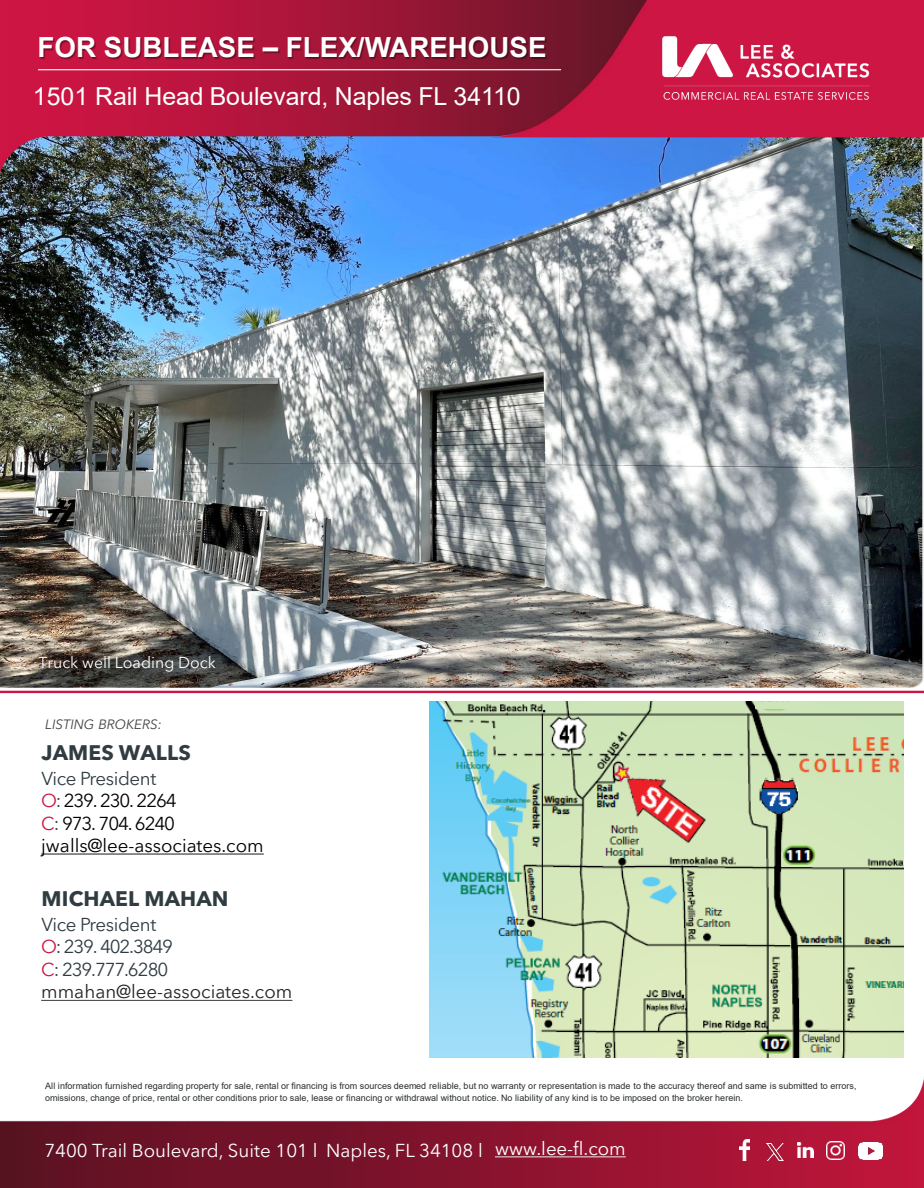
<style>
.page{position:relative;width:924px;height:1188px;background:#fff}
.page>*{position:absolute;margin:0;border:0;box-sizing:border-box;transform-origin:0 0}
.t1{font:700 27.75px "Arial";color:#fff}
.t2{font:24.9px "Arial";color:#fff}
.t3{font:700 21px "Avenir Next LT Pro";letter-spacing:.005em;color:#303c42}
.t4{font:18.75px "Avenir Next LT Pro";color:#fff}
.t5{font:18.75px "Avenir Next LT Pro";letter-spacing:-.06em;color:#000}
.t6{font:18.75px "Avenir Next LT Pro";letter-spacing:-.06em;color:#303c42}
.t7{font:18.75px "Avenir Next LT Pro";letter-spacing:-.04em;color:#303c42}
.t8{font:18.75px "Avenir Next LT Pro";letter-spacing:-.005em;color:#000}
.t9{font:18.75px "Avenir Next LT Pro";color:#262626}
.t10{font:15.9px "Avenir Next LT Pro";color:#fff}
.t11{font:italic 13.5px "Avenir Next LT Pro";color:#404040}
.t12{font:9px/12.5px "Arial";letter-spacing:.005em;color:#2a2d2e}
.s1{color:#cd1442}
.s2{color:#303c42}
</style>
<div class="page">
<img style="left:430px;top:702px;width:473px;height:335px">
<img style="left:0;top:180px;width:923px;height:508px">
<img style="left:0;top:1037px;width:923px;height:151px">
<img style="left:0;top:0;width:923px;height:180px">
<img style="left:652px;top:26px;width:227px;height:83px">
<svg style="left:495px;top:1156px;width:130px;height:1px"></svg>
<svg style="left:41px;top:854px;width:223px;height:1px"></svg>
<svg style="left:0;top:690px;width:923px;height:4px"></svg>
<div style="left:755px;top:701px;width:37px;height:8px;background:#cde5b8"></div>
<img style="left:20px;top:21px;width:225px;height:63px">
<img style="left:245px;top:21px;width:16px;height:63px">
<img style="left:261px;top:21px;width:7px;height:63px">
<img style="left:268px;top:21px;width:306px;height:63px">
<img style="left:739px;top:1140px;width:10px;height:21px">
<img style="left:797px;top:1143px;width:16px;height:14px">
<img style="left:826px;top:1141px;width:18px;height:18px">
<img style="left:858px;top:1143px;width:24px;height:16px">
<img style="left:766px;top:1144px;width:17px;height:17px">
<svg style="left:41px;top:1000px;width:251px;height:1px"></svg>
<p class="t1" style="left:38px;top:28px;width:510px">FOR SUBLEASE – FLEX/WAREHOUSE</p>
<p class="t2" style="left:33px;top:79px;width:489px">1501 Rail Head Boulevard, Naples FL 34110</p>
<p class="t10" style="left:38px;top:653px;width:179px">Truck well Loading Dock</p>
<p class="t11" style="left:45px;top:717px;width:118px">LISTING BROKERS:</p>
<p class="t3" style="left:42px;top:740px;width:151px">JAMES WALLS</p>
<p class="t7" style="left:42px;top:767px;width:116px">Vice President</p>
<p class="t5" style="left:41px;top:789px;width:137px"><span class="s1">O</span><span class="s2">:</span> 239. 230. 2264</p>
<p class="t5" style="left:41px;top:812px;width:135px"><span class="s1">C</span><span class="s2">:</span> 973. 704. 6240</p>
<p class="t8" style="left:41px;top:834px;width:224px">jwalls@lee-associates.com</p>
<p class="t3" style="left:42px;top:886px;width:188px">MICHAEL MAHAN</p>
<p class="t7" style="left:42px;top:913px;width:116px">Vice President</p>
<p class="t6" style="left:41px;top:936px;width:133px"><span class="s1">O</span>: 239. 402.3849</p>
<p class="t6" style="left:41px;top:958px;width:129px"><span class="s1">C</span>: 239.777.6280</p>
<p class="t9" style="left:41px;top:981px;width:253px">mmahan@lee-associates.com</p>
<p class="t12" style="left:45px;top:1080px;width:812px">All information furnished regarding property for sale, rental or financing is from sources deemed reliable, but no warranty or representation is made to the accuracy thereof and same is submitted to errors, omissions, change of price, rental or other conditions prior to sale, lease or financing or withdrawal without notice. No liability of any kind is to be imposed on the broker herein.</p>
<p class="t4" style="left:44px;top:1140px;width:582px">7400 Trail Boulevard, Suite 101 l Naples, FL 34108 l www.lee-fl.com</p>
</div>
